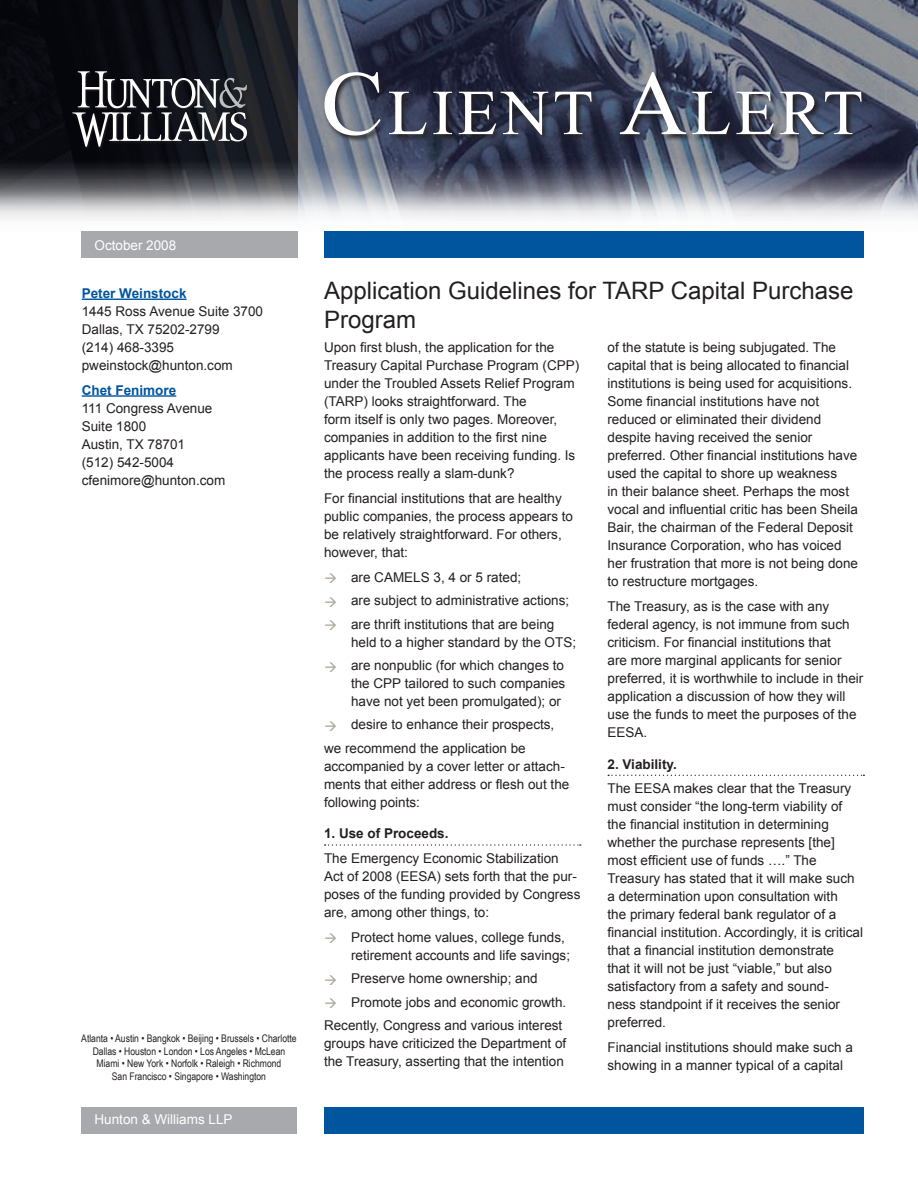
<style>
.page{position:relative;width:918px;height:1188px;background:#fff}
.page>*{position:absolute;margin:0;border:0;box-sizing:border-box;transform-origin:0 0}
.t1{font:64.05px "Times New Roman";letter-spacing:.055em;color:#fff}
.t2{font:24px/28.5px "Arial";color:#231f20}
.t3{font:13.5px/18px "Arial";color:#231f20}
.t4{font:13.5px "Arial";color:#fff}
.t5{font:700 13.5px "Arial";color:#231f20}
.t6{font:700 13.5px "Arial";color:#00559f}
.t7{font:10.5px/12.6px "Arial Narrow";color:#231f20;text-align:center}
.s1{font-size:91.5px}
</style>
<div class="page">
<img style="left:298px;top:0;width:620px;height:144px">
<svg style="left:0;top:0;width:298px;height:144px;background:#101118"></svg>
<img style="left:0;top:144px;width:918px;height:75px">
<div style="left:324px;top:1107px;width:540px;height:27px;background:#00559f"></div>
<div style="left:324px;top:231px;width:540px;height:27px;background:#00559f"></div>
<div style="left:81px;top:231px;width:217px;height:27px;background:#a7a9ac"></div>
<div style="left:81px;top:1107px;width:216px;height:27px;background:#a7a9ac"></div>
<div style="left:72px;top:72px;width:178px;height:78px;background:#231f20;opacity:.75"></div>
<svg style="left:72px;top:71px;width:175px;height:76px;background:#494a4e"></svg>
<svg style="left:323px;top:71px;width:546px;height:72px;background:#393f52"></svg>
<svg style="left:325px;top:844px;width:256px;height:2px"></svg>
<svg style="left:608px;top:775px;width:256px;height:1px"></svg>
<hr style="left:82px;top:299px;width:105px;height:1px;background:#00559f">
<hr style="left:82px;top:395px;width:94px;height:2px;background:#00559f">
<h1 class="t1" style="left:321px;top:70px;width:544px"><span class="s1">C</span>LIENT <span class="s1">A</span>LERT</h1>
<p class="t4" style="left:94px;top:236px;width:83px">October 2008</p>
<p class="t6" style="left:82px;top:284px;width:106px">Peter Weinstock</p>
<p class="t3" style="left:82px;top:302px;width:183px">1445 Ross Avenue Suite 3700<br>Dallas, TX 75202-2799<br>(214) 468-3395 pweinstock@hunton.com</p>
<p class="t6" style="left:82px;top:381px;width:96px">Chet Fenimore</p>
<p class="t3" style="left:82px;top:399px;width:145px">111 Congress Avenue<br>Suite 1800<br>Austin, TX 78701<br>(512) 542-5004 cfenimore@hunton.com</p>
<p class="t7" style="left:81px;top:1032px;width:217px">Atlanta • Austin • Bangkok • Beijing • Brussels • Charlotte Dallas • Houston • London • Los Angeles • McLean Miami • New York • Norfolk • Raleigh • Richmond<br>San Francisco • Singapore • Washington</p>
<p class="t4" style="left:94px;top:1111px;width:140px">Hunton &amp; Williams LLP</p>
<h2 class="t2" style="left:324px;top:277px;width:531px">Application Guidelines for TARP Capital Purchase<br>Program</h2>
<p class="t3" style="left:324px;top:339px;width:257px">Upon first blush, the application for the Treasury Capital Purchase Program (CPP) under the Troubled Assets Relief Program (TARP) looks straightforward. The<br>form itself is only two pages. Moreover, companies in addition to the first nine applicants have been receiving funding. Is the process really a slam-dunk?</p>
<p class="t3" style="left:324px;top:490px;width:251px">For financial institutions that are healthy public companies, the process appears to be relatively straightforward. For others, however, that:</p>
<p class="t3" style="left:351px;top:566px;width:220px;line-height:23.4px">are CAMELS 3, 4 or 5 rated;<br>are subject to administrative actions; are thrift institutions that are being</p>
<p class="t3" style="left:351px;top:630px;width:227px;line-height:23.4px">held to a higher standard by the OTS; are nonpublic (for which changes to</p>
<p class="t3" style="left:351px;top:674px;width:216px">the CPP tailored to such companies have not yet been promulgated); or</p>
<p class="t3" style="left:324px;top:713px;width:232px;line-height:23.4px;text-indent:27px">desire to enhance their prospects, we recommend the application be</p>
<p class="t3" style="left:324px;top:757px;width:247px">accompanied by a cover letter or attach&shy;ments that either address or flesh out the following points:</p>
<p class="t5" style="left:324px;top:825px;width:126px">1. Use of Proceeds.</p>
<p class="t3" style="left:324px;top:849px;width:258px">The Emergency Economic Stabilization Act of 2008 (EESA) sets forth that the pur&shy;poses of the funding provided by Congress are, among other things, to:</p>
<p class="t3" style="left:351px;top:928px;width:221px">Protect home values, college funds, retirement accounts and life savings;</p>
<p class="t3" style="left:351px;top:970px;width:188px">Preserve home ownership; and</p>
<p class="t3" style="left:351px;top:993px;width:217px">Promote jobs and economic growth.</p>
<p class="t3" style="left:324px;top:1016px;width:240px">Recently, Congress and various interest</p>
<p class="t3" style="left:324px;top:1034px;width:244px">groups have criticized the Department of the Treasury, asserting that the intention</p>
<p class="t3" style="left:608px;top:339px;width:252px">of the statute is being subjugated. The capital that is being allocated to financial institutions is being used for acquisitions.<br>Some financial institutions have not reduced or eliminated their dividend despite having received the senior preferred. Other financial institutions have used the capital to shore up weakness<br>in their balance sheet. Perhaps the most vocal and influential critic has been Sheila Bair, the chairman of the Federal Deposit Insurance Corporation, who has voiced her frustration that more is not being done to restructure mortgages.</p>
<p class="t3" style="left:608px;top:597px;width:257px">The Treasury, as is the case with any federal agency, is not immune from such criticism. For financial institutions that<br>are more marginal applicants for senior preferred, it is worthwhile to include in their application a discussion of how they will use the funds to meet the purposes of the EESA.</p>
<p class="t5" style="left:608px;top:755px;width:71px">2. Viability.</p>
<p class="t3" style="left:608px;top:780px;width:257px">The EESA makes clear that the Treasury must consider “the long-term viability of the financial institution in determining whether the purchase represents [the] most efficient use of funds ….” The Treasury has stated that it will make such a determination upon consultation with<br>the primary federal bank regulator of a financial institution. Accordingly, it is critical that a financial institution demonstrate<br>that it will not be just “viable,” but also satisfactory from a safety and sound-<br>ness standpoint if it receives the senior preferred.</p>
<p class="t3" style="left:608px;top:1038px;width:247px">Financial institutions should make such a showing in a manner typical of a capital</p>
</div>
